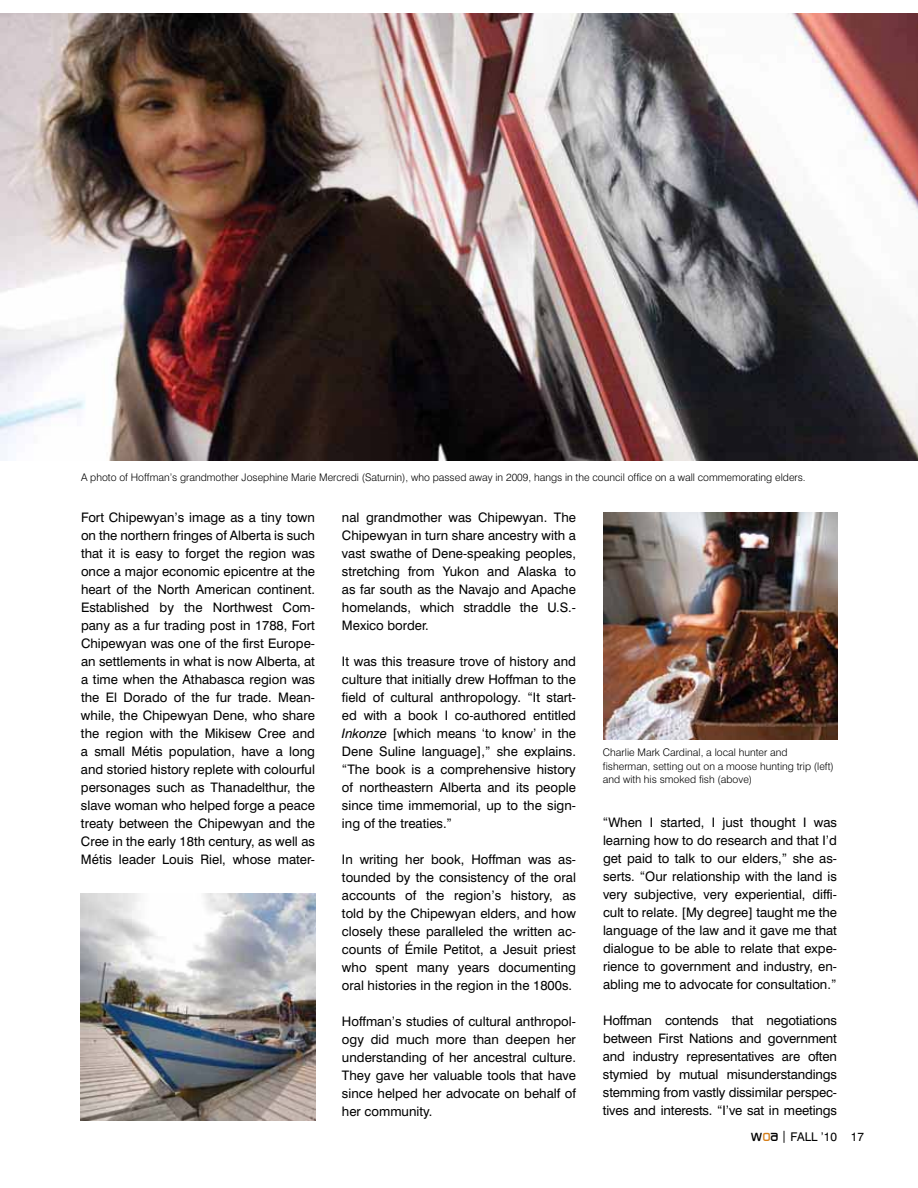
<style>
.page{position:relative;width:918px;height:1188px;background:#fff}
.page>*{position:absolute;margin:0;border:0;box-sizing:border-box;transform-origin:0 0}
.t1{font:13.2px/18px "Swiss 721 BT";color:#000;text-align:justify}
.t2{font:12px "Swiss 721 BT";color:#000}
.t3{font:300 10.5px/13.5px "Swiss 721 BT";color:#000}
.s1{font-style:italic}
.s2{font-family:"Bazouk SSK";font-size:15px}
.s3{font-family:"Bazouk SSK";font-size:15px;color:#d67f19}
</style>
<div class="page">
<img style="left:0;top:14px;width:918px;height:447px">
<img style="left:603px;top:512px;width:234px;height:227px">
<img style="left:81px;top:894px;width:234px;height:227px">
<p class="t3" style="left:81px;top:472px;width:726px">A photo of Hoffman’s grandmother Josephine Marie Mercredi (Saturnin), who passed away in 2009, hangs in the council office on a wall commemorating elders.</p>
<p class="t1" style="left:81px;top:510px;width:236px">Fort Chipewyan’s image as a tiny town on the northern fringes of Alberta is such that it is easy to forget the region was once a major economic epicentre at the heart of the North American continent.<br>Established by the Northwest Com&shy;pany as a fur trading post in 1788, Fort Chipewyan was one of the first Europe&shy;an settlements in what is now Alberta, at a time when the Athabasca region was the El Dorado of the fur trade. Mean&shy;while, the Chipewyan Dene, who share the region with the Mikisew Cree and a small Métis population, have a long and storied history replete with colourful personages such as Thanadelthur, the slave woman who helped forge a peace treaty between the Chipewyan and the Cree in the early 18th century, as well as Métis leader Louis Riel, whose mater-</p>
<p class="t1" style="left:342px;top:510px;width:236px">nal grandmother was Chipewyan. The Chipewyan in turn share ancestry with a vast swathe of Dene-speaking peoples, stretching from Yukon and Alaska to as far south as the Navajo and Apache homelands, which straddle the U.S.- Mexico border.</p>
<p class="t1" style="left:342px;top:654px;width:236px">It was this treasure trove of history and culture that initially drew Hoffman to the field of cultural anthropology. “It start&shy;ed with a book I co-authored entitled <span class="s1">Inkonze</span> [which means ‘to know’ in the Dene Suline language],” she explains. “The book is a comprehensive history of northeastern Alberta and its people since time immemorial, up to the sign&shy;ing of the treaties.”</p>
<p class="t1" style="left:342px;top:852px;width:236px">In writing her book, Hoffman was as&shy;tounded by the consistency of the oral accounts of the region’s history, as told by the Chipewyan elders, and how closely these paralleled the written ac&shy;counts of Émile Petitot, a Jesuit priest who spent many years documenting oral histories in the region in the 1800s.</p>
<p class="t1" style="left:342px;top:1014px;width:236px">Hoffman’s studies of cultural anthropol&shy;ogy did much more than deepen her understanding of her ancestral culture.<br>They gave her valuable tools that have since helped her advocate on behalf of her community.</p>
<p class="t3" style="left:603px;top:747px;width:232px">Charlie Mark Cardinal, a local hunter and fisherman, setting out on a moose hunting trip (left) and with his smoked fish (above)</p>
<p class="t1" style="left:603px;top:815px;width:236px">“When I started, I just thought I was learning how to do research and that I’d get paid to talk to our elders,” she as&shy;serts. “Our relationship with the land is very subjective, very experiential, diffi&shy;cult to relate. [My degree] taught me the language of the law and it gave me that dialogue to be able to relate that expe&shy;rience to government and industry, en&shy;abling me to advocate for consultation.”</p>
<p class="t1" style="left:603px;top:1013px;width:236px">Hoffman contends that negotiations between First Nations and government and industry representatives are often stymied by mutual misunderstandings stemming from vastly dissimilar perspec&shy;tives and interests. “I’ve sat in meetings</p>
<p class="t2" style="left:751px;top:1133px;width:115px"><span class="s2">w</span><span class="s3">o</span><span class="s2">a</span> | FALL ’10 17</p>
</div>
